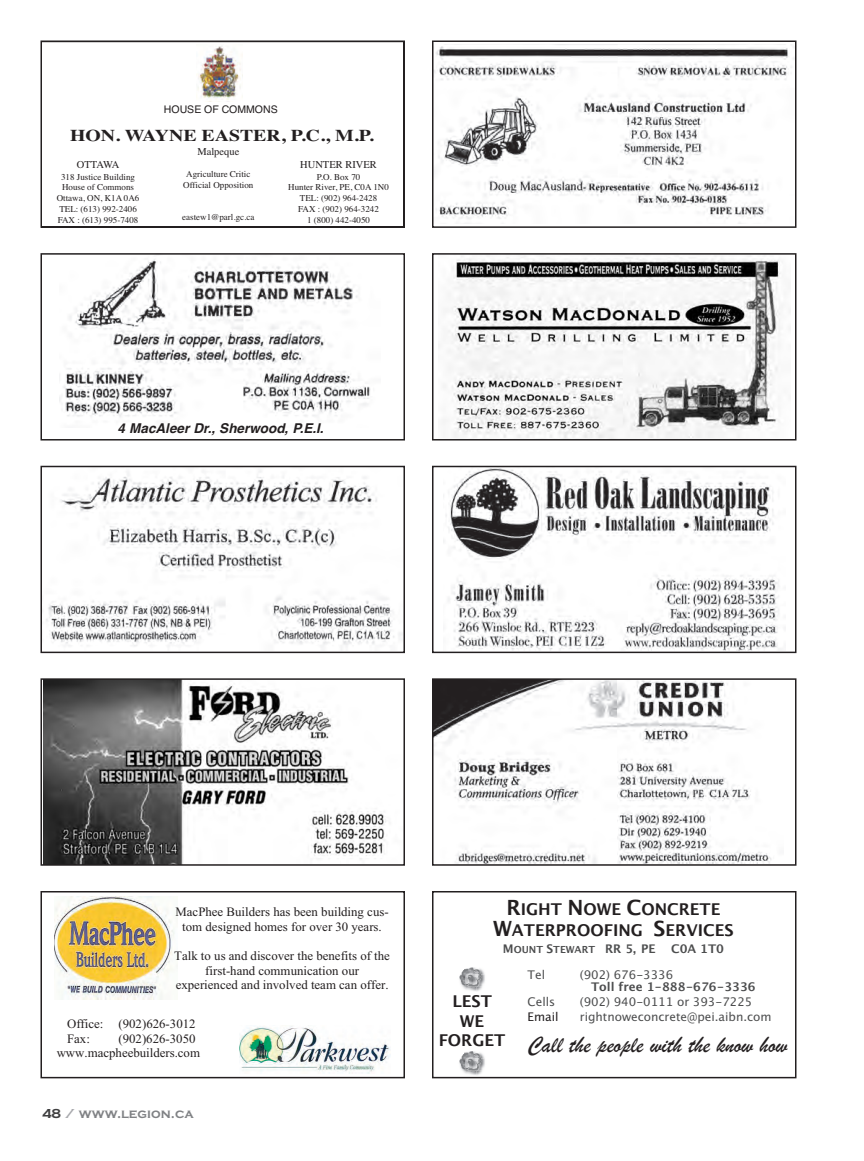
<style>
.page{position:relative;width:864px;height:1161px;background:#fff}
.page>*{position:absolute;margin:0;border:0;box-sizing:border-box;transform-origin:0 0}
.t1{font:23.7px "Brush Script";color:#231f20}
.t2{font:700 16.5px "Times";color:#231f20;scale:1.2 1}
.t3{font:700 16.2px/21.3px "Lucida Grande";color:#231f20;text-align:center}
.t4{font:italic 700 13.5px "Helvetica";color:#231f20}
.t5{font:700 13.5px "Copperplate Gothic";color:#808285}
.t6{font:12.75px/14.7px "Times New Roman";color:#231f20;text-align:center}
.t7{font:11.85px/15.1px "Lucida Grande";color:#4c4d4e}
.t8{font:700 11.85px "Lucida Grande";color:#4c4d4e}
.t9{font:11.85px "Lucida Grande";color:#231f20}
.t10{font:10.5px "Times";color:#231f20}
.t11{font:10.5px "Helvetica";color:#231f20}
.t12{font:700 9.75px "Lucida Grande";color:#4c4d4e}
.t13{font:9px/10.8px "Times";color:#231f20;text-align:center}
.s1{color:#3e3e3f}
.s2{color:#a8a9ad}
.s3{font-size:20.85px}
.s4{font-size:11.85px}
</style>
<div class="page">
<div style="left:432px;top:891px;width:364px;height:187px;border:2px solid #231f20"></div>
<img style="left:46px;top:470px;width:356px;height:180px">
<div style="left:40px;top:466px;width:365px;height:187px;border:2px solid #231f20"></div>
<img style="left:436px;top:46px;width:356px;height:178px">
<div style="left:432px;top:40px;width:364px;height:188px;border:2px solid #231f20"></div>
<img style="left:443px;top:469px;width:338px;height:181px">
<div style="left:432px;top:466px;width:364px;height:187px;border:2px solid #231f20"></div>
<img style="left:59px;top:259px;width:311px;height:159px">
<div style="left:40px;top:253px;width:365px;height:188px;border:2px solid #231f20"></div>
<img style="left:43px;top:681px;width:343px;height:182px">
<div style="left:40px;top:678px;width:365px;height:188px;border:2px solid #231f20"></div>
<img style="left:197px;top:46px;width:46px;height:56px">
<div style="left:40px;top:40px;width:365px;height:188px;border:2px solid #231f20"></div>
<img style="left:443px;top:256px;width:338px;height:182px">
<div style="left:432px;top:253px;width:364px;height:188px;border:2px solid #231f20"></div>
<img style="left:435px;top:681px;width:337px;height:182px">
<div style="left:432px;top:678px;width:364px;height:188px;border:2px solid #231f20"></div>
<div style="left:40px;top:891px;width:365px;height:187px;border:2px solid #231f20"></div>
<img style="left:54px;top:896px;width:121px;height:104px">
<img style="left:239px;top:1026px;width:151px;height:47px">
<svg style="left:459px;top:967px;width:26px;height:24px"></svg>
<svg style="left:459px;top:1051px;width:26px;height:24px"></svg>
<p class="t11" style="left:164px;top:104px;width:115px">HOUSE OF COMMONS</p>
<p class="t2" style="left:70px;top:125px;width:255px">HON. WAYNE EASTER, P.C., M.P.</p>
<p class="t10" style="left:77px;top:158px;width:44px">OTTAWA</p>
<p class="t13" style="left:57px;top:171px;width:84px">318 Justice Building<br>House of Commons<br>Ottawa, ON, K1A 0A6<br>TEL: (613) 992-2406<br>FAX : (613) 995-7408</p>
<p class="t10" style="left:197px;top:146px;width:43px">Malpeque</p>
<p class="t13" style="left:183px;top:168px;width:72px">Agriculture Critic<br>Official Opposition</p>
<p class="t13" style="left:182px;top:211px;width:74px">eastew1@parl.gc.ca</p>
<p class="t10" style="left:300px;top:158px;width:78px">HUNTER RIVER</p>
<p class="t13" style="left:288px;top:171px;width:102px">P.O. Box 70<br>Hunter River, PE, C0A 1N0<br>TEL: (902) 964-2428<br>FAX : (902) 964-3242<br>1 (800) 442-4050</p>
<p class="t4" style="left:118px;top:420px;width:208px">4 MacAleer Dr., Sherwood, P.E.I.</p>
<p class="t6" style="left:176px;top:904px;width:215px">MacPhee Builders has been building cus&shy;tom designed homes for over 30 years.</p>
<p class="t6" style="left:174px;top:948px;width:217px">Talk to us and discover the benefits of the first-hand communication our experienced and involved team can offer.</p>
<p class="t6" style="left:67px;top:1016px;width:130px;text-align:left">Office: (902)626-3012<br>Fax:</p>
<p class="t6" style="left:57px;top:1031px;width:145px;text-align:left;text-indent:62px">(902)626-3050 www.macpheebuilders.com</p>
<p class="t5" style="left:42px;top:1105px;width:153px"><span class="s1">48</span> <span class="s2">/</span> www.legion.ca</p>
<p class="t3" style="left:493px;top:899px;width:242px"><span class="s3">R</span>IGHT <span class="s3">N</span>OWE <span class="s3">C</span>ONCRETE<br><span class="s3">W</span>ATERPROOFING <span class="s3">S</span>ERVICES</p>
<p class="t12" style="left:503px;top:944px;width:154px"><span class="s4">M</span>OUNT <span class="s4">S</span>TEWART <span class="s4">RR 5, PE</span></p>
<p class="t8" style="left:671px;top:942px;width:54px">C0A 1T0</p>
<p class="t7" style="left:528px;top:968px;width:19px">Tel</p>
<p class="t7" style="left:528px;top:995px;width:29px">Cells</p>
<p class="t9" style="left:528px;top:1010px;width:32px">Email</p>
<p class="t7" style="left:580px;top:968px;width:95px">(902) 676-3336</p>
<p class="t8" style="left:591px;top:980px;width:166px">Toll free 1-888-676-3336</p>
<p class="t7" style="left:580px;top:995px;width:193px">(902) 940-0111 or 393-7225 rightnoweconcrete@pei.aibn.com</p>
<p class="t3" style="left:452px;top:992px;width:41px;line-height:19.5px">LEST<br>WE</p>
<h1 class="t1" style="left:439px;top:1030px;width:350px"><sup>FORGET</sup> Call the people with the know how</h1>
</div>
